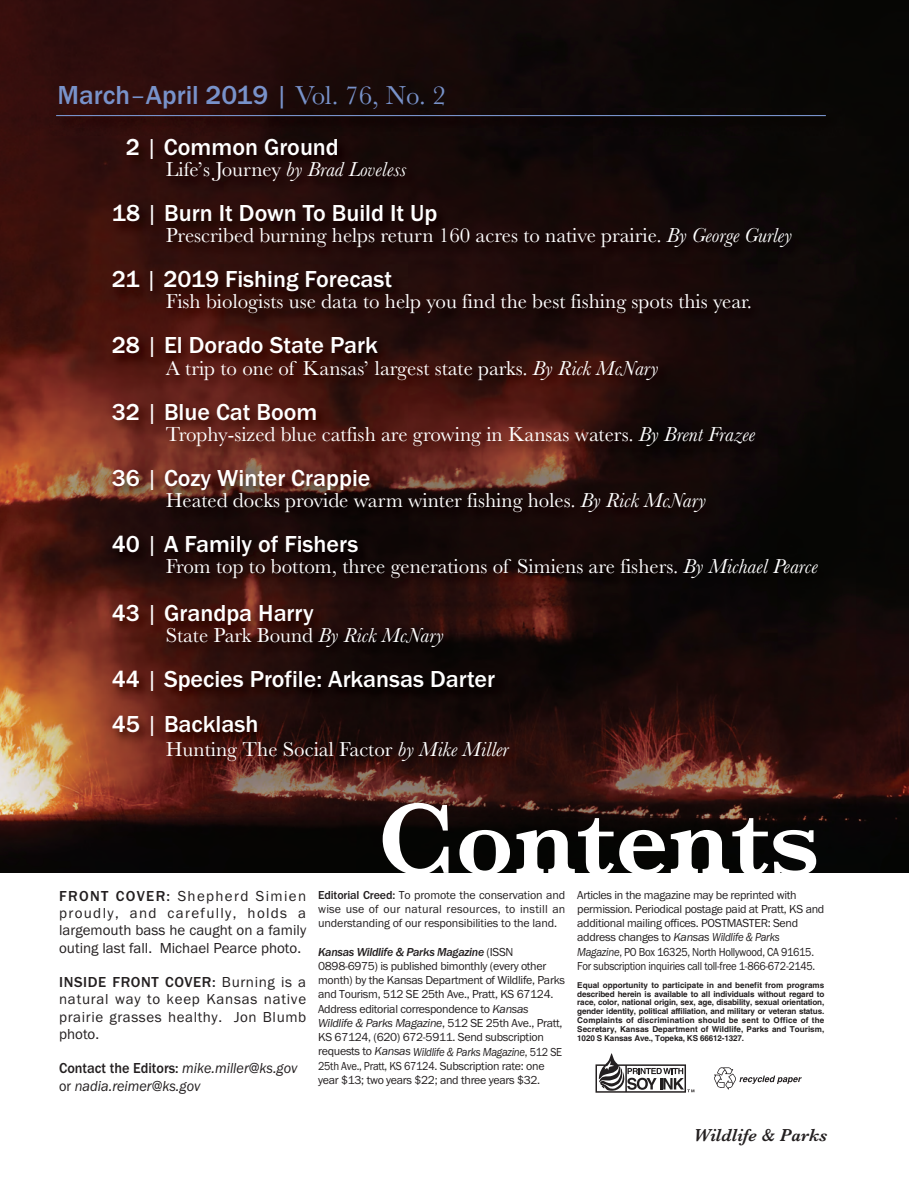
<style>
.page{position:relative;width:909px;height:1179px;background:#fff}
.page>*{position:absolute;margin:0;border:0;box-sizing:border-box;transform-origin:0 0}
.t1{font:600 105px "Baskerville";color:#fff}
.t2{font:500 27px "Franklin Gothic";color:#7892ca}
.t3{font:500 24px/45px "Franklin Gothic";color:#fff}
.t4{font:21px "Baskerville";color:#fff}
.t5{font:italic 21px "Baskerville";color:#fff}
.t6{font:italic 600 18px "Baskerville";color:#231f20}
.t7{font:15px/17.2px "Franklin Gothic";color:#231f20;text-align:justify}
.t8{font:italic 15px/17.2px "Franklin Gothic";color:#231f20;scale:.95 1}
.t9{font:12px/14.2px "Franklin Gothic";letter-spacing:-.025em;color:#231f20}
.t10{font:700 8.1px/8.9px "Helvetica";letter-spacing:-.015em;color:#231f20;text-align:justify}
.s1{font-weight:400}
.s2{font-family:"Baskerville";font-weight:400}
.s3{font-style:normal}
.s4{font-style:italic}
.s5{font-weight:500}
.s6{font-weight:500;font-style:normal}
.s7{font-weight:500;font-style:italic}
</style>
<div class="page">
<img style="left:0;top:0;width:909px;height:872px">
<svg style="left:714px;top:1067px;width:88px;height:22px"></svg>
<svg style="left:595px;top:1053px;width:99px;height:39px"></svg>
<img style="left:40px;top:128px;width:816px;height:689px">
<img style="left:388px;top:803px;width:60px;height:14px">
<img style="left:50px;top:108px;width:795px;height:27px">
<hr style="left:56px;top:115px;width:770px;height:1px;background:#7892ca">
<p class="t2" style="left:58px;top:85px;width:390px">March<span class="s1">–</span>April 2019 <span class="s1">|</span> <span class="s2">Vol. 76, No. 2</span></p>
<p class="t3" style="left:126px;top:127px;width:214px">2 <span class="s1">|</span> Common Ground</p>
<p class="t5" style="left:166px;top:162px;width:242px"><span class="s3">Life’s Journey</span> by Brad Loveless</p>
<p class="t3" style="left:112px;top:193px;width:327px">18 <span class="s1">|</span> Burn It Down To Build It Up</p>
<p class="t4" style="left:166px;top:228px;width:628px">Prescribed burning helps return 160 acres to native prairie. <span class="s4">By George Gurley</span></p>
<p class="t3" style="left:112px;top:259px;width:282px">21 <span class="s1">|</span> 2019 Fishing Forecast</p>
<p class="t4" style="left:166px;top:294px;width:588px">Fish biologists use data to help you find the best fishing spots this year.</p>
<p class="t3" style="left:112px;top:325px;width:267px">28 <span class="s1">|</span> El Dorado State Park</p>
<p class="t4" style="left:166px;top:360px;width:494px">A trip to one of Kansas’ largest state parks. <span class="s4">By Rick McNary</span></p>
<p class="t3" style="left:112px;top:391px;width:207px">32 <span class="s1">|</span> Blue Cat Boom</p>
<p class="t4" style="left:166px;top:426px;width:591px">Trophy-sized blue catfish are growing in Kansas waters. <span class="s4">By Brent Frazee</span></p>
<p class="t3" style="left:112px;top:457px;width:260px">36 <span class="s1">|</span> Cozy Winter Crappie</p>
<p class="t4" style="left:166px;top:492px;width:542px">Heated docks provide warm winter fishing holes. <span class="s4">By Rick McNary</span></p>
<p class="t3" style="left:112px;top:523px;width:248px">40 <span class="s1">|</span> A Family of Fishers</p>
<p class="t4" style="left:166px;top:558px;width:653px">From top to bottom, three generations of Simiens are fishers. <span class="s4">By Michael Pearce</span></p>
<p class="t3" style="left:112px;top:592px;width:203px">43 <span class="s1">|</span> Grandpa Harry</p>
<p class="t4" style="left:166px;top:627px;width:280px">State Park Bound <span class="s4">By Rick McNary</span></p>
<p class="t3" style="left:112px;top:658px;width:385px">44 <span class="s1">|</span> Species Profile: Arkansas Darter<br>45 <span class="s1">|</span> Backlash</p>
<p class="t4" style="left:166px;top:741px;width:344px">Hunting The Social Factor <span class="s4">by Mike Miller</span></p>
<p class="t7" style="left:59px;top:888px;width:249px"><span class="s5">FRONT COVER:</span> Shepherd Simien proudly, and carefully, holds a largemouth bass he caught on a family outing last fall. Michael Pearce photo.</p>
<p class="t7" style="left:59px;top:974px;width:249px"><span class="s5">INSIDE FRONT COVER:</span> Burning is a natural way to keep Kansas native prairie grasses healthy. Jon Blumb photo.</p>
<p class="t8" style="left:59px;top:1061px;width:252px"><span class="s6">Contact the Editors:</span> mike.miller@ks.gov <span class="s3">or</span> nadia.reimer@ks.gov</p>
<p class="t1" style="left:377px;top:776px;width:444px">Contents</p>
<p class="t9" style="left:318px;top:888px;width:249px;text-align:justify"><span class="s5">Editorial Creed:</span> To promote the conservation and wise use of our natural resources, to instill an understanding of our responsibilities to the land.</p>
<p class="t9" style="left:318px;top:945px;width:248px"><span class="s7">Kansas Wildlife &amp; Parks Magazine</span> (ISSN 0898-6975) is published bimonthly (every other month) by the Kansas Department of Wildlife, Parks and Tourism, 512 SE 25th Ave., Pratt, KS 67124.<br>Address editorial correspondence to <span class="s4">Kansas Wildlife &amp; Parks Magazine</span>, 512 SE 25th Ave., Pratt, KS 67124, (620) 672-5911. Send subscription requests to <span class="s4">Kansas Wildlife &amp; Parks Magazine</span>, 512 SE 25th Ave., Pratt, KS 67124. Subscription rate: one year $13; two years $22; and three years $32.</p>
<p class="t9" style="left:577px;top:888px;width:249px">Articles in the magazine may be reprinted with permission. Periodical postage paid at Pratt, KS and additional mailing offices. POSTMASTER: Send address changes to <span class="s4">Kansas Wildlife &amp; Parks Magazine</span>, PO Box 16325, North Hollywood, CA 91615.<br>For subscription inquiries call toll-free 1-866-672-2145.</p>
<p class="t10" style="left:577px;top:981px;width:248px">Equal opportunity to participate in and benefit from programs described herein is available to all individuals without regard to race, color, national origin, sex, age, disability, sexual orientation, gender identity, political affiliation, and military or veteran status.<br>Complaints of discrimination should be sent to Office of the Secretary, Kansas Department of Wildlife, Parks and Tourism, 1020 S Kansas Ave., Topeka, KS 66612-1327.</p>
<p class="t6" style="left:694px;top:1124px;width:135px">Wildlife &amp; Parks</p>
</div>
